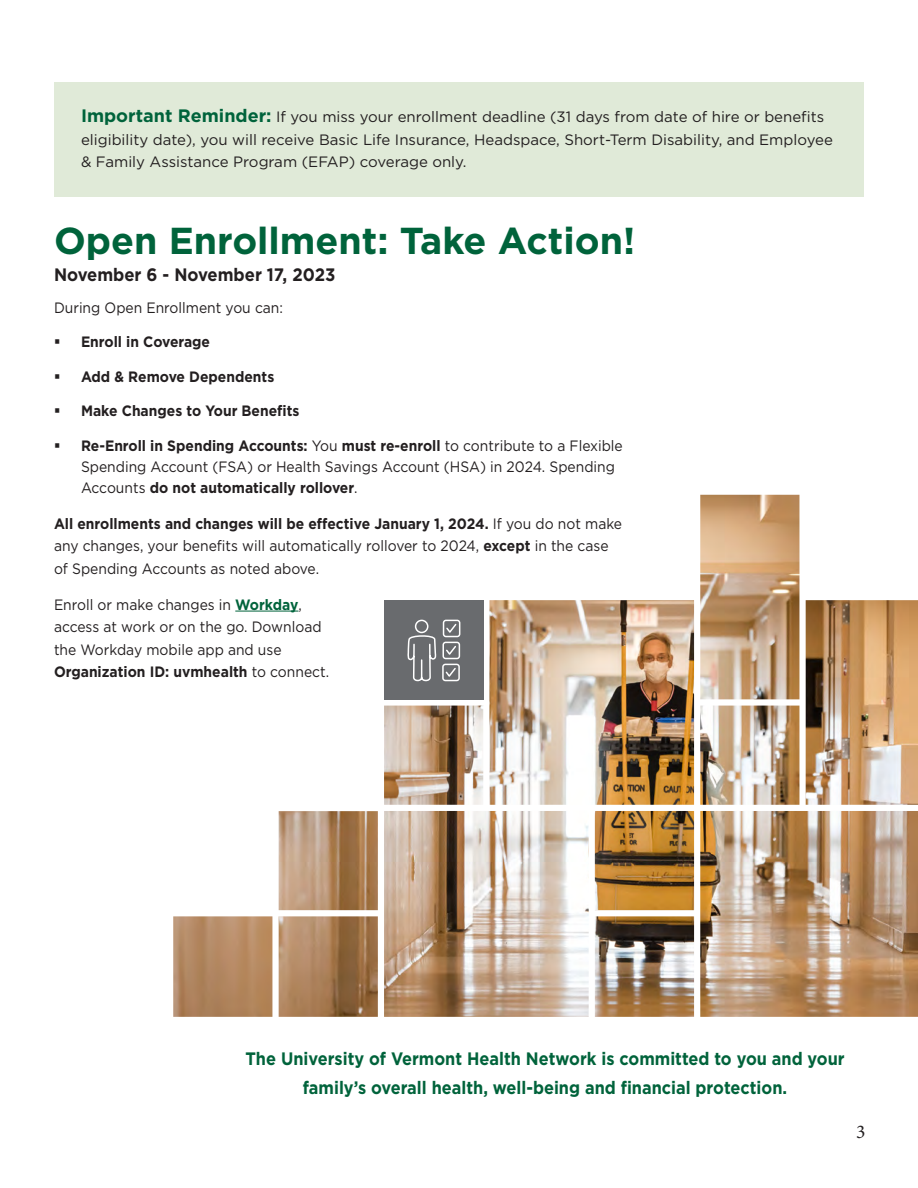
<style>
.page{position:relative;width:918px;height:1188px;background:#fff}
.page>*{position:absolute;margin:0;border:0;box-sizing:border-box;transform-origin:0 0}
.Header_2{font:700 37.5px "Gotham";color:#00633b}
.t1{font:19.5px "Minion Pro";color:#231f20}
.Header_3{font:700 18px/28.5px "Gotham";color:#00633b;text-align:center;scale:.91 1}
.Header_3-2{font:700 18px "Gotham";color:#231f20;scale:.92 1}
.Book{font:15px/22.5px "Gotham";color:#231f20;scale:.92 1}
.Header_3-3{font:15px/22.5px "Gotham";color:#231f20}
.Header_3-4{font:15px/21px "Gotham";color:#231f20;scale:.92 1}
.t2{font:700 15px "Gotham";color:#231f20;scale:.92 1}
.s1{font-weight:700;font-size:18px;color:#00633b}
.s2{font-weight:700}
.s3{font-weight:700;color:#00633b}
</style>
<div class="page">
<img style="left:173px;top:495px;width:745px;height:522px">
<hr style="left:235px;top:611px;width:63px;height:1px;background:#00633b">
<div style="left:54px;top:82px;width:810px;height:114px;background:#e0ead8"></div>
<p class="Header_3-3" style="left:81px;top:106px;width:753px"><span class="s1">Important Reminder:</span> If you miss your enrollment deadline (31 days from date of hire or benefits eligibility date), you will receive Basic Life Insurance, Headspace, Short-Term Disability, and Employee &amp; Family Assistance Program (EFAP) coverage only.</p>
<p class="Header_2" style="left:54px;top:216px;width:583px">Open Enrollment: Take Action!</p>
<p class="Header_3-2" style="left:54px;top:262px;width:307px">November 6 - November 17, 2023</p>
<p class="Book" style="left:54px;top:296px;width:250px">During Open Enrollment you can:</p>
<p class="t2" style="left:81px;top:332px;width:142px">Enroll in Coverage</p>
<p class="t2" style="left:81px;top:366px;width:212px">Add &amp; Remove Dependents</p>
<p class="t2" style="left:81px;top:401px;width:239px">Make Changes to Your Benefits</p>
<p class="Header_3-4" style="left:81px;top:434px;width:590px"><span class="s2">Re-Enroll in Spending Accounts:</span> You <span class="s2">must re-enroll</span> to contribute to a Flexible<br>Spending Account (FSA) or Health Savings Account (HSA) in 2024. Spending<br>Accounts <span class="s2">do not automatically rollover</span>.</p>
<p class="Book" style="left:54px;top:512px;width:619px"><span class="s2">All enrollments and changes will be effective January 1, 2024.</span> If you do not make any changes, your benefits will automatically rollover to 2024, <span class="s2">except</span> in the case of Spending Accounts as noted above.</p>
<p class="Book" style="left:54px;top:593px;width:301px">Enroll or make changes in <span class="s3">Workday</span>, access at work or on the go. Download the Workday mobile app and use <span class="s2">Organization ID: uvmhealth</span> to connect.</p>
<p class="Header_3" style="left:245px;top:1045px;width:660px">The University of Vermont Health Network is committed to you and your family’s overall health, well-being and financial protection.</p>
<h2 class="t1" style="left:856px;top:1118px;width:11px">3</h2>
</div>
